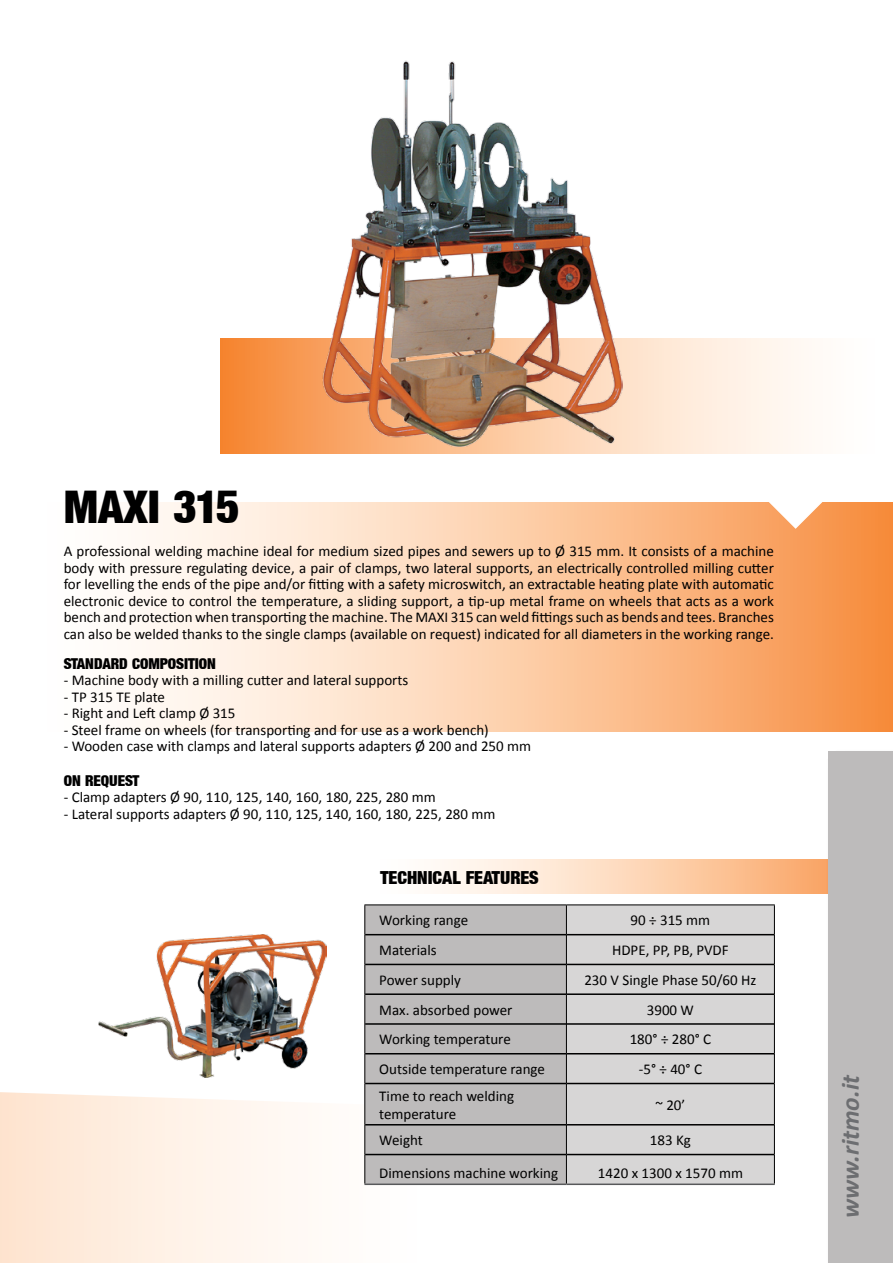
<style>
.page{position:relative;width:893px;height:1263px;background:#fff}
.page>*{position:absolute;margin:0;border:0;box-sizing:border-box;transform-origin:0 0}
.t1{font:45px "Basic Sans Heavy SF Bold";letter-spacing:-.005em;color:#000}
.t2{font:italic 700 25.5px "Calibri";color:#6d6e71}
.t3{font:18px "Basic Sans Heavy SF Bold";color:#000}
.t4{font:15px/16.5px "Calibri";color:#000;text-align:justify}
.t5{font:15px "Basic Sans Heavy SF Bold";color:#000}
</style>
<div class="page">
<svg style="left:135px;top:502px;width:758px;height:229px"></svg>
<svg style="left:759px;top:453px;width:78px;height:77px"></svg>
<svg style="left:0;top:1092px;width:774px;height:171px"></svg>
<svg style="left:220px;top:339px;width:589px;height:114px"></svg>
<svg style="left:435px;top:860px;width:391px;height:33px"></svg>
<div style="left:826px;top:749px;width:67px;height:514px;background:#000;opacity:.5"></div>
<div style="left:829px;top:751px;width:64px;height:512px;background:#bdbbbb"></div>
<img style="left:99px;top:934px;width:227px;height:143px">
<div style="left:365px;top:905px;width:201px;height:278px;background:#bdbbbb"></div>
<div style="left:567px;top:905px;width:207px;height:278px;background:#d7d6d6"></div>
<hr style="left:365px;top:934px;width:201px;height:1px;background:#000">
<hr style="left:567px;top:934px;width:207px;height:1px;background:#000">
<hr style="left:365px;top:964px;width:201px;height:1px;background:#000">
<hr style="left:567px;top:964px;width:207px;height:1px;background:#000">
<hr style="left:365px;top:993px;width:201px;height:2px;background:#000">
<hr style="left:567px;top:993px;width:207px;height:2px;background:#000">
<hr style="left:365px;top:1023px;width:201px;height:2px;background:#000">
<hr style="left:567px;top:1023px;width:207px;height:2px;background:#000">
<hr style="left:365px;top:1053px;width:201px;height:1px;background:#000">
<hr style="left:567px;top:1053px;width:207px;height:1px;background:#000">
<hr style="left:365px;top:1083px;width:201px;height:1px;background:#000">
<hr style="left:567px;top:1083px;width:207px;height:1px;background:#000">
<hr style="left:365px;top:1124px;width:201px;height:1px;background:#000">
<hr style="left:567px;top:1124px;width:207px;height:1px;background:#000">
<hr style="left:365px;top:1154px;width:201px;height:1px;background:#000">
<hr style="left:567px;top:1154px;width:207px;height:1px;background:#000">
<hr style="left:364px;top:1183px;width:202px;height:2px;background:#58595b">
<hr style="left:566px;top:1183px;width:209px;height:2px;background:#58595b">
<hr style="left:364px;top:904px;width:202px;height:1px;background:#000">
<hr style="left:364px;top:905px;width:1px;height:30px;background:#000">
<hr style="left:566px;top:904px;width:209px;height:1px;background:#000">
<hr style="left:566px;top:905px;width:1px;height:30px;background:#000">
<hr style="left:774px;top:905px;width:1px;height:30px;background:#000">
<svg style="left:364px;top:935px;width:1px;height:29px"></svg>
<svg style="left:566px;top:935px;width:1px;height:29px"></svg>
<svg style="left:774px;top:935px;width:1px;height:29px"></svg>
<hr style="left:364px;top:964px;width:1px;height:30px;background:#000">
<hr style="left:566px;top:964px;width:1px;height:30px;background:#000">
<hr style="left:774px;top:964px;width:1px;height:30px;background:#000">
<hr style="left:364px;top:994px;width:1px;height:30px;background:#000">
<hr style="left:566px;top:994px;width:1px;height:30px;background:#000">
<hr style="left:774px;top:994px;width:1px;height:30px;background:#000">
<hr style="left:364px;top:1024px;width:1px;height:30px;background:#000">
<hr style="left:566px;top:1024px;width:1px;height:30px;background:#000">
<hr style="left:774px;top:1024px;width:1px;height:30px;background:#000">
<svg style="left:364px;top:1054px;width:1px;height:29px"></svg>
<svg style="left:566px;top:1054px;width:1px;height:29px"></svg>
<svg style="left:774px;top:1054px;width:1px;height:29px"></svg>
<hr style="left:364px;top:1083px;width:1px;height:42px;background:#000">
<hr style="left:566px;top:1083px;width:1px;height:42px;background:#000">
<hr style="left:774px;top:1083px;width:1px;height:42px;background:#000">
<svg style="left:364px;top:1125px;width:1px;height:58px"></svg>
<svg style="left:566px;top:1125px;width:1px;height:58px"></svg>
<svg style="left:774px;top:1125px;width:1px;height:58px"></svg>
<img style="left:323px;top:60px;width:299px;height:387px">
<h1 class="t1" style="left:64px;top:482px;width:177px">MAXI 315</h1>
<p class="t4" style="left:64px;top:542px;width:712px">A professional welding machine ideal for medium sized pipes and sewers up to Ø 315 mm. It consists of a machine body with pressure regulating device, a pair of clamps, two lateral supports, an electrically controlled milling cutter for levelling the ends of the pipe and/or fitting with a safety microswitch, an extractable heating plate with automatic electronic device to control the temperature, a sliding support, a tip-up metal frame on wheels that acts as a work bench and protection when transporting the machine. The MAXI 315 can weld fittings such as bends and tees. Branches can also be welded thanks to the single clamps (available on request) indicated for all diameters in the working range.</p>
<p class="t5" style="left:64px;top:655px;width:154px">STANDARD COMPOSITION</p>
<p class="t4" style="left:64px;top:671px;width:346px">- Machine body with a milling cutter and lateral supports</p>
<p class="t4" style="left:64px;top:688px;width:103px">- TP 315 TE plate</p>
<p class="t4" style="left:64px;top:704px;width:173px">- Right and Left clamp Ø 315</p>
<p class="t4" style="left:64px;top:721px;width:427px">- Steel frame on wheels (for transporting and for use as a work bench)</p>
<p class="t4" style="left:64px;top:737px;width:469px">- Wooden case with clamps and lateral supports adapters Ø 200 and 250 mm</p>
<p class="t5" style="left:64px;top:772px;width:77px">ON REQUEST</p>
<p class="t4" style="left:64px;top:788px;width:374px">- Clamp adapters Ø 90, 110, 125, 140, 160, 180, 225, 280 mm</p>
<p class="t4" style="left:64px;top:805px;width:433px">- Lateral supports adapters Ø 90, 110, 125, 140, 160, 180, 225, 280 mm</p>
<p class="t3" style="left:380px;top:867px;width:160px">TECHNICAL FEATURES</p>
<p class="t4" style="left:379px;top:911px;width:90px">Working range</p>
<p class="t4" style="left:631px;top:911px;width:81px">90 ÷ 315 mm</p>
<p class="t4" style="left:379px;top:941px;width:59px">Materials</p>
<p class="t4" style="left:612px;top:941px;width:118px">HDPE, PP, PB, PVDF</p>
<p class="t4" style="left:379px;top:971px;width:83px">Power supply</p>
<p class="t4" style="left:584px;top:971px;width:174px">230 V Single Phase 50/60 Hz</p>
<p class="t4" style="left:379px;top:1001px;width:135px">Max. absorbed power</p>
<p class="t4" style="left:647px;top:1001px;width:49px">3900 W</p>
<p class="t4" style="left:379px;top:1030px;width:133px">Working temperature</p>
<p class="t4" style="left:630px;top:1030px;width:83px">180° ÷ 280° C</p>
<p class="t4" style="left:379px;top:1060px;width:167px">Outside temperature range</p>
<p class="t4" style="left:639px;top:1060px;width:65px">-5° ÷ 40° C</p>
<p class="t4" style="left:379px;top:1086px;width:136px;line-height:18px">Time to reach welding temperature</p>
<p class="t4" style="left:655px;top:1096px;width:31px">~ 20’</p>
<p class="t4" style="left:379px;top:1131px;width:45px">Weight</p>
<p class="t4" style="left:650px;top:1131px;width:43px">183 Kg</p>
<p class="t4" style="left:379px;top:1164px;width:180px">Dimensions machine working</p>
<p class="t4" style="left:598px;top:1164px;width:147px">1420 x 1300 x 1570 mm</p>
<h2 class="t2" style="left:835px;top:1218px;width:145px;rotate:-90deg">www.ritmo.it</h2>
</div>
